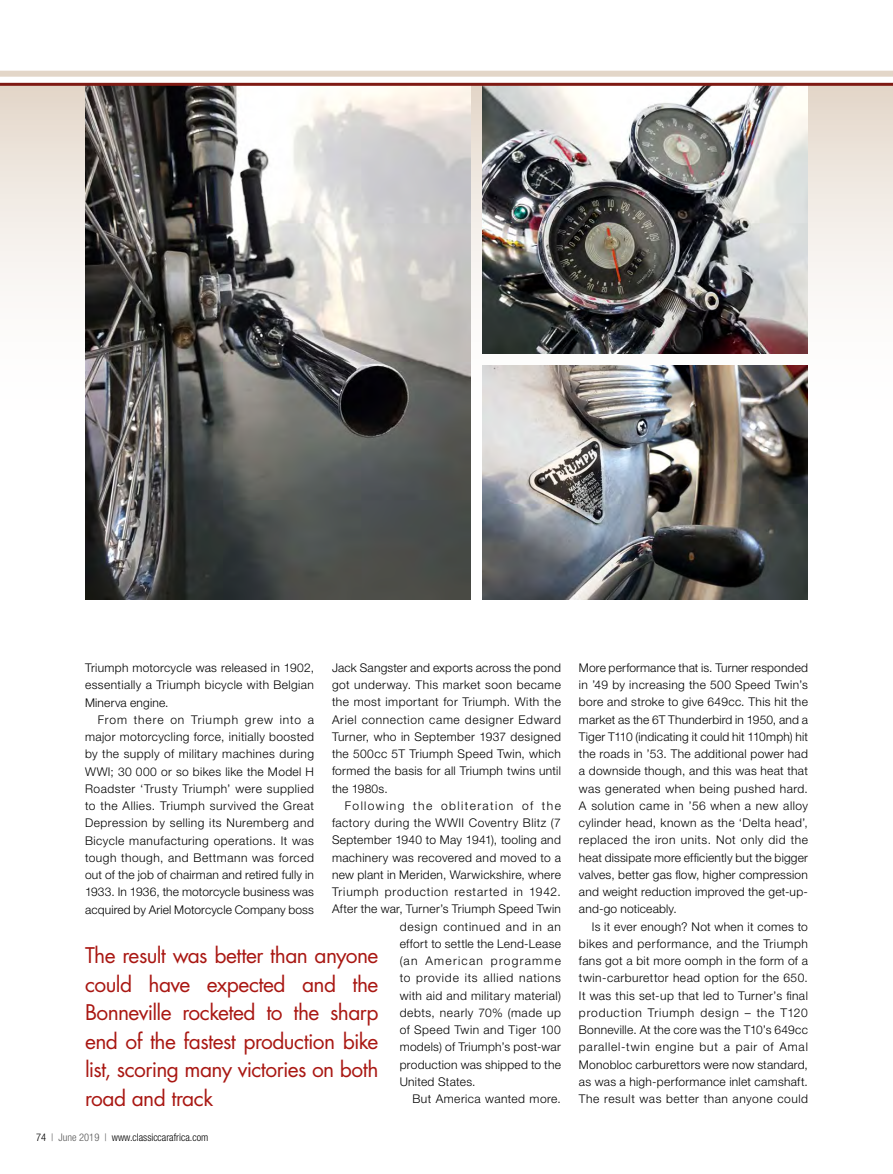
<style>
.page{position:relative;width:893px;height:1174px;background:#fff}
.page>*{position:absolute;margin:0;border:0;box-sizing:border-box;transform-origin:0 0}
.t1{font:21px/28.5px "Futura Std";letter-spacing:-.03em;color:#a91712;text-align:justify}
.t2{font:300 12px/17.2px "Helvetica Neue LT Std";letter-spacing:.03em;color:#000;text-align:justify}
.t3{font:300 12px "Helvetica Neue LT Std";letter-spacing:.07em;color:#000}
.t4{font:300 12px "Helvetica Neue LT Std";letter-spacing:.12em;color:#000}
.t5{font:300 12px "Helvetica Neue LT Std";letter-spacing:.065em;color:#000}
.t6{font:300 12px "Helvetica Neue LT Std";letter-spacing:.06em;color:#000}
.t7{font:300 12px "Helvetica Neue LT Std";letter-spacing:.05em;color:#000}
.t8{font:300 12px "Helvetica Neue LT Std";letter-spacing:.105em;color:#000}
.t9{font:300 condensed 10.5px "Helvetica Neue LT Std";color:#000}
.s1{color:#565656}
</style>
<div class="page">
<div style="left:0;top:85px;width:893px;height:363px;background:linear-gradient(to bottom,#e5dacf,#fff)"></div>
<img style="left:483px;top:86px;width:325px;height:268px">
<img style="left:85px;top:86px;width:386px;height:514px">
<hr style="left:0;top:83px;width:893px;height:3px;background:#7f1a13">
<div style="left:0;top:71px;width:893px;height:6px;background:#e3d6c8"></div>
<img style="left:483px;top:365px;width:325px;height:235px">
<p class="t2" style="left:332px;top:659px;width:230px">Jack Sangster and exports across the pond got underway. This market soon became the most important for Triumph. With the Ariel connection came designer Edward Turner, who in September 1937 designed the 500cc 5T Triumph Speed Twin, which formed the basis for all Triumph twins until the 1980s.</p>
<p class="t4" style="left:345px;top:798px;width:218px">Following the obliteration of the</p>
<p class="t2" style="left:332px;top:814px;width:230px">factory during the WWII Coventry Blitz (7</p>
<p class="t2" style="left:332px;top:831px;width:230px">September 1940 to May 1941), tooling and</p>
<p class="t2" style="left:332px;top:848px;width:230px">machinery was recovered and moved to a</p>
<p class="t2" style="left:332px;top:865px;width:230px">new plant in Meriden, Warwickshire, where</p>
<p class="t3" style="left:332px;top:884px;width:230px">Triumph production restarted in 1942.</p>
<p class="t2" style="left:332px;top:900px;width:230px">After the war, Turner’s Triumph Speed Twin</p>
<p class="t6" style="left:400px;top:919px;width:163px">design continued and in an</p>
<p class="t2" style="left:400px;top:934px;width:163px">effort to settle the Lend-Lease</p>
<p class="t8" style="left:400px;top:953px;width:163px">(an American programme</p>
<p class="t5" style="left:400px;top:970px;width:163px">to provide its allied nations</p>
<p class="t2" style="left:400px;top:986px;width:163px">with aid and military material)</p>
<p class="t7" style="left:400px;top:1005px;width:163px">debts, nearly 70% (made up</p>
<p class="t2" style="left:400px;top:1021px;width:163px">of Speed Twin and Tiger 100</p>
<p class="t2" style="left:400px;top:1038px;width:163px">models) of Triumph’s post-war</p>
<p class="t2" style="left:400px;top:1055px;width:163px">production was shipped to the</p>
<p class="t2" style="left:400px;top:1072px;width:77px">United States.</p>
<p class="t2" style="left:412px;top:1090px;width:150px">But America wanted more.</p>
<p class="t2" style="left:85px;top:659px;width:230px">Triumph motorcycle was released in 1902, essentially a Triumph bicycle with Belgian Minerva engine.</p>
<p class="t2" style="left:85px;top:710px;width:230px;text-indent:13px">From there on Triumph grew into a major motorcycling force, initially boosted by the supply of military machines during WWI; 30 000 or so bikes like the Model H Roadster ‘Trusty Triumph’ were supplied to the Allies. Triumph survived the Great Depression by selling its Nuremberg and Bicycle manufacturing operations. It was tough though, and Bettmann was forced out of the job of chairman and retired fully in 1933. In 1936, the motorcycle business was acquired by Ariel Motorcycle Company boss</p>
<h1 class="t1" style="left:85px;top:941px;width:295px">The result was better than anyone could have expected and the Bonneville rocketed to the sharp end of the fastest production bike list, scoring many victories on both road and track</h1>
<p class="t9" style="left:36px;top:1131px;width:174px">74 <span class="s1">| June 2019 |</span> www.classiccarafrica.com</p>
<p class="t2" style="left:579px;top:658px;width:230px">More performance that is. Turner responded in ’49 by increasing the 500 Speed Twin’s bore and stroke to give 649cc. This hit the market as the 6T Thunderbird in 1950, and a Tiger T110 (indicating it could hit 110mph) hit the roads in ’53. The additional power had a downside though, and this was heat that was generated when being pushed hard.<br>A solution came in ’56 when a new alloy cylinder head, known as the ‘Delta head’, replaced the iron units. Not only did the heat dissipate more efficiently but the bigger valves, better gas flow, higher compression and weight reduction improved the get-up&shy;and-go noticeably.</p>
<p class="t2" style="left:579px;top:917px;width:231px;text-indent:13px">Is it ever enough? Not when it comes to bikes and performance, and the Triumph fans got a bit more oomph in the form of a twin-carburettor head option for the 650.<br>It was this set-up that led to Turner’s final production Triumph design – the T120<br>Bonneville. At the core was the T10’s 649cc parallel-twin engine but a pair of Amal Monobloc carburettors were now standard, as was a high-performance inlet camshaft.<br>The result was better than anyone could</p>
</div>
